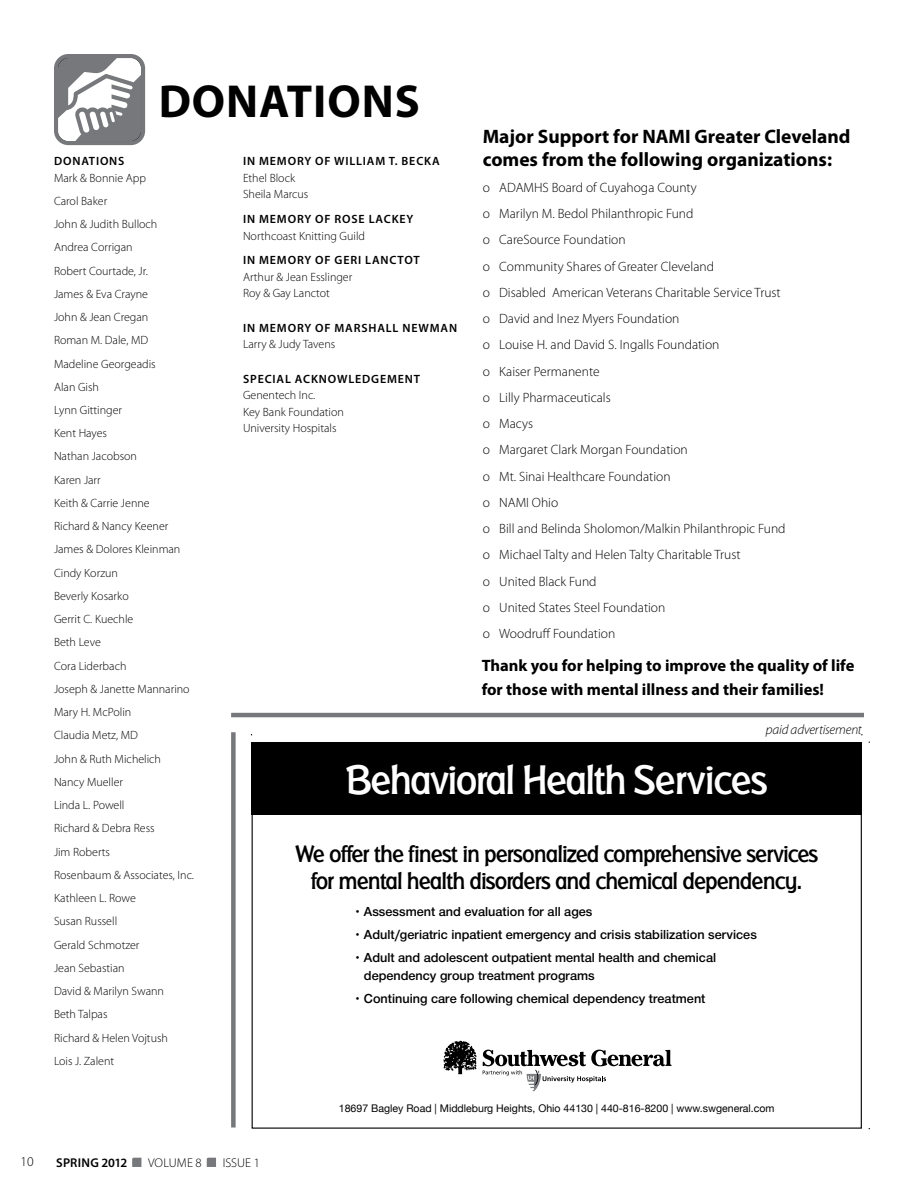
<style>
.page{position:relative;width:918px;height:1188px;background:#fff}
.page>*{position:absolute;margin:0;border:0;box-sizing:border-box;transform-origin:0 0}
.t1{font:700 46.5px "Myriad Pro";letter-spacing:.02em;color:#000}
.t2{font:500 42.9px "Badger";letter-spacing:-.04em;color:#fff}
.t3{font:500 24.9px/27.2px "Badger";letter-spacing:-.04em;color:#000;text-align:center}
.t4{font:700 19.5px/22.5px "Myriad Pro";color:#000}
.t5{font:700 16.5px/24px "Myriad Pro";color:#000}
.t6{font:300 13.5px/26.2px "Myriad Pro";color:#000}
.t7{font:13.5px/18.1px "NH65";color:#000}
.t8{font:italic 300 13.5px "Myriad Pro";letter-spacing:-.01em;color:#000}
.t9{font:300 12.75px "Myriad Pro";letter-spacing:.005em;color:#000}
.t10{font:600 12.75px "Myriad Pro";color:#000}
.t11{font:300 12px/23.2px "Myriad Pro";color:#000}
.t12{font:600 12px "Myriad Pro";letter-spacing:.07em;color:#000}
.t13{font:10.5px "Helvetica Neue";color:#000}
</style>
<div class="page">
<svg style="left:59px;top:59px;width:81px;height:81px"></svg>
<div style="left:54px;top:54px;width:91px;height:91px;border:4px solid #77787b;border-radius:12px"></div>
<div style="left:231px;top:732px;width:5px;height:396px;background:#77787b"></div>
<hr style="left:231px;top:713px;width:633px;height:4px;background:#77787b">
<svg style="left:132px;top:1158px;width:9px;height:9px"></svg>
<svg style="left:207px;top:1158px;width:9px;height:9px"></svg>
<div style="left:252px;top:742px;width:610px;height:73px;background:#000"></div>
<svg style="left:443px;top:1041px;width:34px;height:33px"></svg>
<svg style="left:483px;top:1050px;width:189px;height:41px"></svg>
<p class="t6" style="left:20px;top:1148px;width:15px">10</p>
<h1 class="t1" style="left:159px;top:71px;width:263px">Donations</h1>
<p class="t12" style="left:54px;top:153px;width:72px">DONATIONS</p>
<p class="t11" style="left:54px;top:166px;width:142px">Mark &amp; Bonnie App<br>Carol Baker<br>John &amp; Judith Bulloch<br>Andrea Corrigan<br>Robert Courtade, Jr.<br>James &amp; Eva Crayne<br>John &amp; Jean Cregan<br>Roman M. Dale, MD<br>Madeline Georgeadis<br>Alan Gish<br>Lynn Gittinger<br>Kent Hayes<br>Nathan Jacobson<br>Karen Jarr<br>Keith &amp; Carrie Jenne<br>Richard &amp; Nancy Keener<br>James &amp; Dolores Kleinman<br>Cindy Korzun<br>Beverly Kosarko<br>Gerrit C. Kuechle<br>Beth Leve<br>Cora Liderbach<br>Joseph &amp; Janette Mannarino<br>Mary H. McPolin<br>Claudia Metz, MD<br>John &amp; Ruth Michelich<br>Nancy Mueller<br>Linda L. Powell<br>Richard &amp; Debra Ress<br>Jim Roberts<br>Rosenbaum &amp; Associates, Inc.<br>Kathleen L. Rowe<br>Susan Russell<br>Gerald Schmotzer<br>Jean Sebastian<br>David &amp; Marilyn Swann<br>Beth Talpas<br>Richard &amp; Helen Vojtush<br>Lois J. Zalent</p>
<p class="t12" style="left:243px;top:154px;width:110px">IN MEMORY OF WILLIAM</p>
<p class="t12" style="left:389px;top:154px;width:37px">T. BECKA</p>
<p class="t11" style="left:243px;top:169px;width:67px;line-height:16.5px">Ethel Block<br>Sheila Marcus</p>
<p class="t12" style="left:243px;top:211px;width:142px">IN MEMORY OF ROSE LACK</p>
<p class="t12" style="left:400px;top:211px;width:15px">EY</p>
<p class="t11" style="left:243px;top:224px;width:124px">Northcoast Knitting Guild</p>
<p class="t12" style="left:243px;top:253px;width:138px">IN MEMORY OF GERI LANC</p>
<p class="t12" style="left:398px;top:253px;width:24px">TOT</p>
<p class="t11" style="left:243px;top:268px;width:111px;line-height:16.5px">Arthur &amp; Jean Esslinger<br>Roy &amp; Gay Lanctot</p>
<p class="t12" style="left:243px;top:320px;width:143px">IN MEMORY OF MARSHALL</p>
<p class="t12" style="left:403px;top:320px;width:27px">NEWMAN</p>
<p class="t11" style="left:243px;top:333px;width:94px">Larry &amp; Judy Tavens</p>
<p class="t12" style="left:243px;top:371px;width:30px">SPECIAL</p>
<p class="t12" style="left:295px;top:371px;width:17px">ACKN</p>
<p class="t12" style="left:328px;top:371px;width:94px">OWLEDGEMENT</p>
<p class="t11" style="left:243px;top:387px;width:102px;line-height:16.5px">Genentech Inc.<br>Key Bank Foundation<br>U niversity Hospitals</p>
<h3 class="t4" style="left:483px;top:125px;width:369px">Major Support for NAMI Greater Cleveland comes from the following organizations:</h3>
<p class="t6" style="left:483px;top:174px;width:304px">o ADAMHS Board of Cuyahoga County<br>o Marilyn M. Bedol Philanthropic Fund<br>o CareSource Foundation<br>o Community Shares of Greater Cleveland<br>o Disabled American Veterans Charitable Service Trust o David and Inez Myers Foundation<br>o Louise H. and David S. Ingalls Foundation<br>o Kaiser Permanente<br>o Lilly Pharmaceuticals<br>o Macys<br>o Margaret Clark Morgan Foundation<br>o Mt. Sinai Healthcare Foundation<br>o NAMI Ohio<br>o Bill and Belinda Sholomon/Malkin Philanthropic Fund o Michael Talty and Helen Talty Charitable Trust<br>o U nited Black Fund<br>o U nited States Steel Foundation<br>o Woodruff Foundation</p>
<h3 class="t5" style="left:482px;top:653px;width:374px">Thank you for helping to improve the quality of life for those with mental illness and their families!</h3>
<p class="t8" style="left:766px;top:721px;width:98px">paid advertisement</p>
<h2 class="t2" style="left:346px;top:750px;width:423px">Behavioral Health Services</h2>
<h3 class="t3" style="left:295px;top:839px;width:525px">We offer the finest in personalized comprehensive services for mental health disorders and chemical dependency.</h3>
<p class="t7" style="left:355px;top:902px;width:239px">• Assessment and evaluation for all ages</p>
<p class="t7" style="left:355px;top:925px;width:404px">• Adult/geriatric inpatient emergency and crisis stabilization services</p>
<p class="t7" style="left:364px;top:948px;width:354px;text-indent:-9px">• Adult and adolescent outpatient mental health and chemical dependency group treatment programs</p>
<p class="t7" style="left:355px;top:989px;width:352px">• Continuing care following chemical dependency treatment</p>
<p class="t13" style="left:339px;top:1102px;width:437px">18697 Bagley Road | Middleburg Heights, Ohio 44130 | 440-816-8200 | www.swgeneral.com</p>
<p class="t10" style="left:56px;top:1155px;width:73px">SPRING 2012</p>
<p class="t9" style="left:148px;top:1155px;width:55px">Volume 8</p>
<p class="t9" style="left:223px;top:1155px;width:39px">Issue 1</p>
</div>
